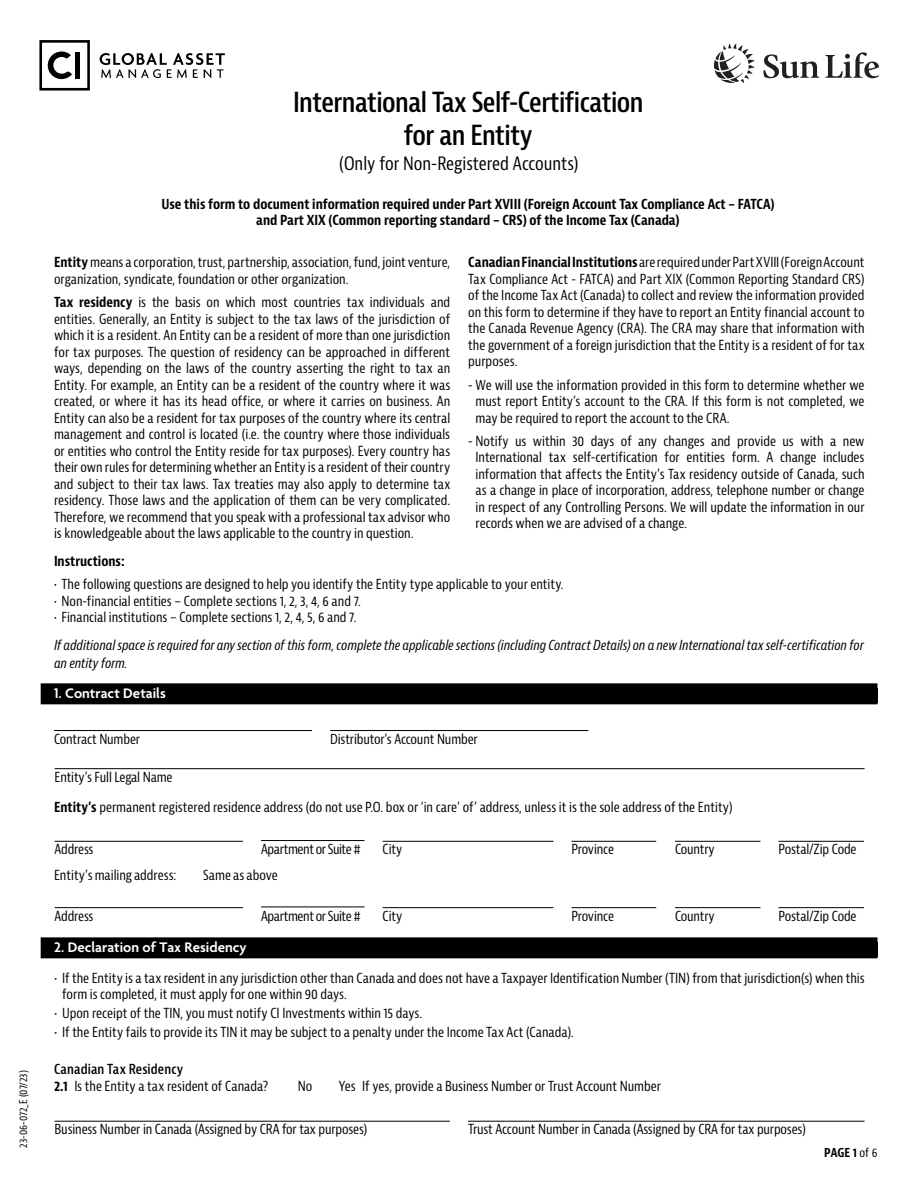
<style>
.page{position:relative;width:918px;height:1188px;background:#fff}
.page>*{position:absolute;margin:0;border:0;box-sizing:border-box;transform-origin:0 0}
.H1_-_Form_Title{font:600 condensed 27px/33px "Bernina Sans";letter-spacing:-.02em;color:#000;text-align:center}
.Subtitle_Instructions{font:condensed 18px "Bernina Sans";color:#000}
.H2_Section_Header{font:600 15px "Agenda";color:#fff}
.P_Body{font:condensed 13.5px/16.5px "Bernina Sans";color:#000;text-align:justify}
.P_Form_Field{font:condensed 13.5px "Bernina Sans";letter-spacing:-.01em;color:#000}
.P_Body-2{font:italic condensed 13.5px/18px "Bernina Sans";letter-spacing:-.005em;color:#000}
.Subtitle_Instructions-2{font:700 condensed 13.5px/16.2px "Bernina Sans";color:#000;text-align:center}
.P_Body-3{font:condensed 13.5px "Bernina Sans";letter-spacing:-.03em;color:#000}
.H3_-_Subheader_Titles{font:600 condensed 13.5px "Bernina Sans";letter-spacing:.01em;color:#000}
.P_Body-4{font:700 condensed 13.5px "Bernina Sans";color:#000}
.t1{font:700 condensed 12px "Bernina Sans";color:#000}
.t2{font:condensed 10.5px "Bernina Sans";letter-spacing:-.005em;color:#000}
.s1{font-weight:700}
.s2{font-weight:400}
</style>
<div class="page">
<svg style="left:39px;top:40px;width:51px;height:51px"></svg>
<svg style="left:100px;top:53px;width:125px;height:25px"></svg>
<svg style="left:763px;top:54px;width:56px;height:24px"></svg>
<svg style="left:825px;top:52px;width:54px;height:26px"></svg>
<svg style="left:714px;top:43px;width:41px;height:40px"></svg>
<div style="left:41px;top:683px;width:837px;height:21px;background:#000"></div>
<hr style="left:54px;top:730px;width:258px;height:1px;background:#000">
<hr style="left:330px;top:730px;width:258px;height:1px;background:#000">
<hr style="left:55px;top:768px;width:810px;height:1px;background:#000">
<hr style="left:55px;top:841px;width:188px;height:1px;background:#000">
<hr style="left:261px;top:840px;width:103px;height:1px;background:#000">
<hr style="left:383px;top:841px;width:171px;height:1px;background:#000">
<hr style="left:572px;top:841px;width:84px;height:1px;background:#000">
<hr style="left:675px;top:841px;width:85px;height:1px;background:#000">
<hr style="left:778px;top:841px;width:86px;height:1px;background:#000">
<hr style="left:55px;top:907px;width:188px;height:1px;background:#000">
<hr style="left:261px;top:907px;width:103px;height:1px;background:#000">
<hr style="left:383px;top:907px;width:171px;height:1px;background:#000">
<hr style="left:572px;top:907px;width:84px;height:1px;background:#000">
<hr style="left:675px;top:907px;width:85px;height:1px;background:#000">
<hr style="left:778px;top:907px;width:86px;height:1px;background:#000">
<div style="left:41px;top:937px;width:837px;height:21px;background:#000"></div>
<hr style="left:55px;top:1121px;width:395px;height:1px;background:#000">
<hr style="left:468px;top:1121px;width:397px;height:1px;background:#000">
<p class="t2" style="left:17px;top:1148px;width:79px;rotate:-90deg">23-06-072_E (07/23)</p>
<h1 class="H1_-_Form_Title" style="left:293px;top:87px;width:352px">International Tax Self-Certification for an Entity</h1>
<p class="Subtitle_Instructions" style="left:339px;top:153px;width:241px">(Only for Non-Registered Accounts)</p>
<p class="Subtitle_Instructions-2" style="left:161px;top:196px;width:615px">Use this form to document information required under Part XVIII (Foreign Account Tax Compliance Act – FATCA) and Part XIX (Common reporting standard – CRS) of the Income Tax (Canada)</p>
<p class="P_Body" style="left:54px;top:255px;width:398px"><span class="s1">Entity</span> means a corporation, trust, partnership, association, fund, joint venture, organization, syndicate, foundation or other organization.</p>
<p class="P_Body" style="left:54px;top:294px;width:398px"><span class="s1">Tax residency</span> is the basis on which most countries tax individuals and entities. Generally, an Entity is subject to the tax laws of the jurisdiction of which it is a resident. An Entity can be a resident of more than one jurisdiction for tax purposes. The question of residency can be approached in different ways, depending on the laws of the country asserting the right to tax an Entity. For example, an Entity can be a resident of the country where it was created, or where it has its head office, or where it carries on business. An Entity can also be a resident for tax purposes of the country where its central management and control is located (i.e. the country where those individuals or entities who control the Entity reside for tax purposes). Every country has their own rules for determining whether an Entity is a resident of their country and subject to their tax laws. Tax treaties may also apply to determine tax residency. Those laws and the application of them can be very complicated.<br>Therefore, we recommend that you speak with a professional tax advisor who is knowledgeable about the laws applicable to the country in question.</p>
<p class="P_Body" style="left:468px;top:255px;width:398px"><span class="s1">Canadian Financial Institutions</span> are required under Part XVIII (Foreign Account Tax Compliance Act - FATCA) and Part XIX (Common Reporting Standard CRS) of the Income Tax Act (Canada) to collect and review the information provided on this form to determine if they have to report an Entity financial account to the Canada Revenue Agency (CRA). The CRA may share that information with the government of a foreign jurisdiction that the Entity is a resident of for tax purposes.</p>
<p class="P_Body" style="left:476px;top:377px;width:391px;text-indent:-7px">- We will use the information provided in this form to determine whether we must report Entity’s account to the CRA. If this form is not completed, we may be required to report the account to the CRA.</p>
<p class="P_Body" style="left:476px;top:433px;width:391px;text-indent:-7px">- Notify us within 30 days of any changes and provide us with a new International tax self-certification for entities form. A change includes information that affects the Entity’s Tax residency outside of Canada, such as a change in place of incorporation, address, telephone number or change in respect of any Controlling Persons. We will update the information in our records when we are advised of a change.</p>
<p class="P_Body-4" style="left:54px;top:553px;width:72px">Instructions:</p>
<p class="P_Body" style="left:54px;top:576px;width:511px">• The following questions are designed to help you identify the Entity type applicable to your entity.</p>
<p class="P_Body" style="left:54px;top:593px;width:308px">• Non-financial entities – Complete sections 1, 2, 3, 4, 6 and 7.</p>
<p class="P_Body" style="left:54px;top:609px;width:304px">• Financial institutions – Complete sections 1, 2, 4, 5, 6 and 7.</p>
<p class="P_Body-2" style="left:54px;top:637px;width:811px">If additional space is required for any section of this form, complete the applicable sections (including Contract Details) on a new International tax self-certification for an entity form.</p>
<h2 class="H2_Section_Header" style="left:54px;top:685px;width:113px">1. Contract Details</h2>
<p class="P_Form_Field" style="left:54px;top:730px;width:88px">Contract Number</p>
<p class="P_Form_Field" style="left:330px;top:730px;width:149px">Distributor’s Account Number</p>
<p class="P_Form_Field" style="left:55px;top:769px;width:120px">Entity’s Full Legal Name</p>
<p class="P_Body" style="left:54px;top:800px;width:680px"><span class="s1">Entity’s</span> permanent registered residence address (do not use P.O. box or ‘in care’ of’ address, unless it is the sole address of the Entity)</p>
<p class="P_Form_Field" style="left:55px;top:841px;width:40px">Address</p>
<p class="P_Body-3" style="left:261px;top:841px;width:102px">Apartment or Suite #</p>
<p class="P_Form_Field" style="left:383px;top:841px;width:21px">City</p>
<p class="P_Form_Field" style="left:572px;top:841px;width:44px">Province</p>
<p class="P_Form_Field" style="left:675px;top:841px;width:41px">Country</p>
<p class="P_Form_Field" style="left:778px;top:841px;width:80px">Postal/Zip Code</p>
<p class="P_Body" style="left:54px;top:867px;width:124px">Entity’s mailing address:</p>
<p class="P_Body" style="left:203px;top:867px;width:76px">Same as above</p>
<p class="P_Form_Field" style="left:55px;top:908px;width:40px">Address</p>
<p class="P_Body-3" style="left:261px;top:908px;width:102px">Apartment or Suite #</p>
<p class="P_Form_Field" style="left:383px;top:908px;width:21px">City</p>
<p class="P_Form_Field" style="left:572px;top:908px;width:44px">Province</p>
<p class="P_Form_Field" style="left:675px;top:908px;width:41px">Country</p>
<p class="P_Form_Field" style="left:778px;top:908px;width:80px">Postal/Zip Code</p>
<h2 class="H2_Section_Header" style="left:54px;top:940px;width:194px">2. Declaration of Tax Residency</h2>
<p class="P_Body" style="left:62px;top:970px;width:804px;text-indent:-8px">• If the Entity is a tax resident in any jurisdiction other than Canada and does not have a Taxpayer Identification Number (TIN) from that jurisdiction(s) when this form is completed, it must apply for one within 90 days.</p>
<p class="P_Body" style="left:55px;top:1005px;width:369px">• Upon receipt of the TIN, you must notify CI Investments within 15 days.</p>
<p class="P_Body" style="left:55px;top:1025px;width:521px">• If the Entity fails to provide its TIN it may be subject to a penalty under the Income Tax Act (Canada).</p>
<p class="H3_-_Subheader_Titles" style="left:54px;top:1061px;width:131px">Canadian Tax Residency</p>
<p class="P_Body" style="left:54px;top:1078px;width:216px"><span class="s1">2.1</span> Is the Entity a tax resident of Canada?</p>
<p class="P_Body" style="left:298px;top:1078px;width:16px">No</p>
<p class="P_Body" style="left:339px;top:1078px;width:324px">Yes If yes, provide a Business Number or Trust Account Number</p>
<p class="P_Form_Field" style="left:55px;top:1121px;width:314px">Business Number in Canada (Assigned by CRA for tax purposes)</p>
<p class="P_Form_Field" style="left:468px;top:1121px;width:339px">Trust Account Number in Canada (Assigned by CRA for tax purposes)</p>
<p class="t1" style="left:824px;top:1145px;width:55px">PAGE 1 <span class="s2">of 6</span></p>
</div>
